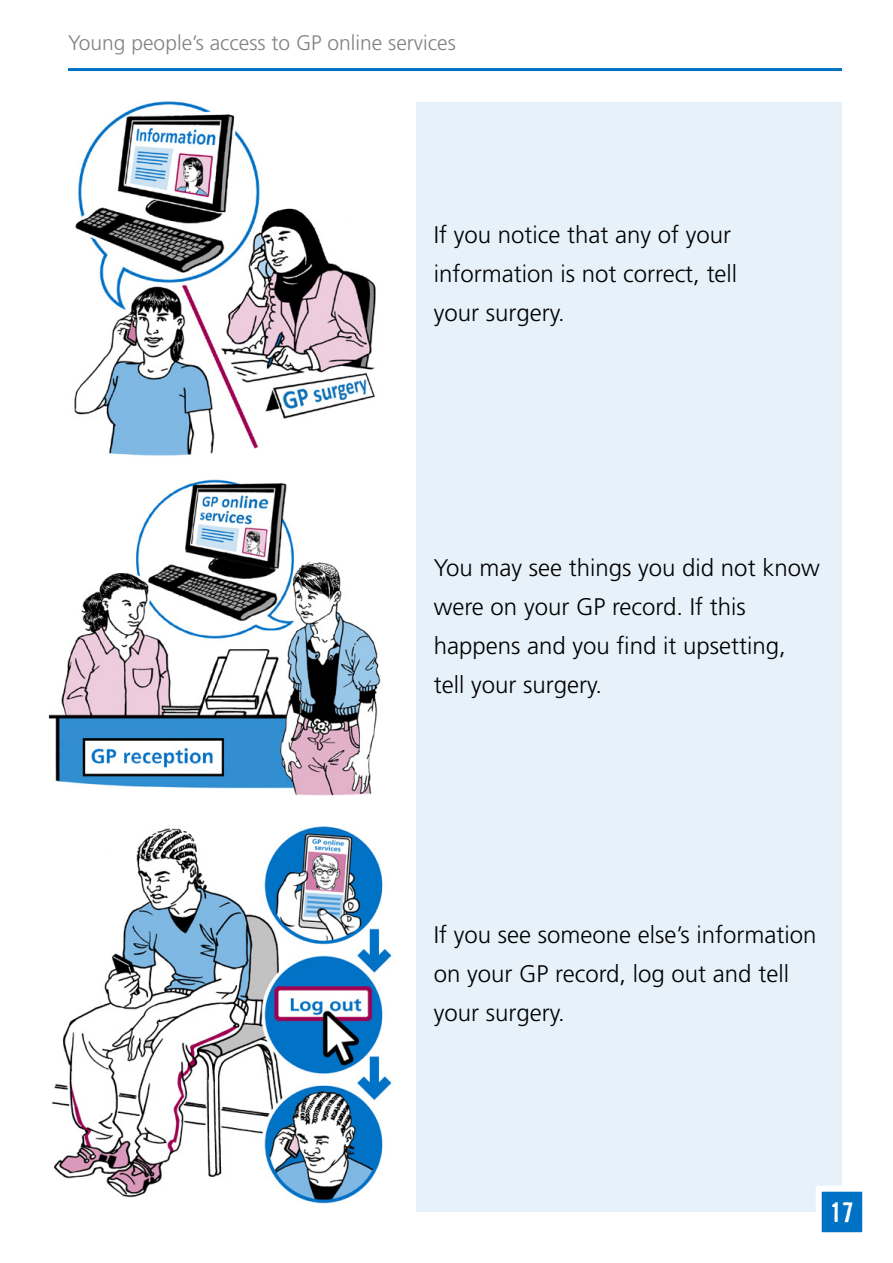
<style>
.page{position:relative;width:893px;height:1263px;background:#fff}
.page>*{position:absolute;margin:0;border:0;box-sizing:border-box;transform-origin:0 0}
.t1{font:700 27px "Sini";color:#fff}
.t2{font:300 24px/39px "Frutiger LT";color:#000}
.t3{font:300 21px "Frutiger LT";color:#808285}
</style>
<div class="page">
<hr style="left:68px;top:68px;width:774px;height:3px;background:#0072c6">
<div style="left:417px;top:102px;width:425px;height:1110px;background:#e6f1f9"></div>
<div style="left:816px;top:1186px;width:52px;height:52px;background:#0072c6;border:6px solid #fff"></div>
<img style="left:74px;top:101px;width:302px;height:355px">
<img style="left:48px;top:479px;width:333px;height:316px">
<img style="left:51px;top:826px;width:343px;height:378px">
<p class="t3" style="left:68px;top:31px;width:389px">Young people’s access to GP online services</p>
<p class="t2" style="left:434px;top:215px;width:299px">If you notice that any of your</p>
<p class="t2" style="left:434px;top:254px;width:305px">information is not correct, tell</p>
<p class="t2" style="left:434px;top:293px;width:133px">your surgery.</p>
<p class="t2" style="left:434px;top:549px;width:387px">You may see things you did not know were on your GP record. If this</p>
<p class="t2" style="left:434px;top:627px;width:354px">happens and you find it upsetting, tell your surgery.</p>
<p class="t2" style="left:434px;top:915px;width:384px">If you see someone else’s information on your GP record, log out and tell your surgery.</p>
<p class="t1" style="left:830px;top:1195px;width:25px">17</p>
</div>
